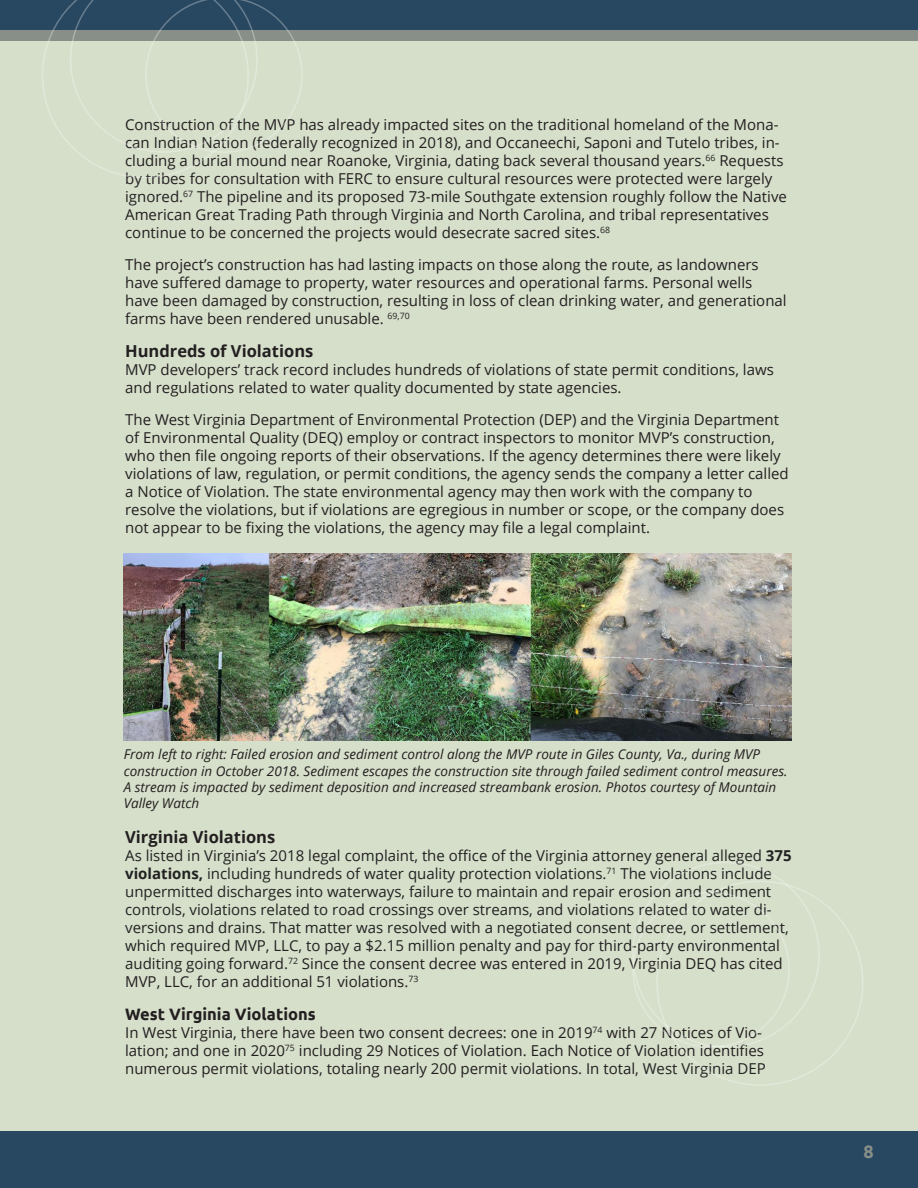
<style>
.page{position:relative;width:918px;height:1188px;background:#d6dfca}
.page>*{position:absolute;margin:0;border:0;box-sizing:border-box;transform-origin:0 0}
.t1{font:700 18px "Ubuntu";color:#888f88}
.Subheads{font:700 16.5px "Open Sans";color:#231f20}
.Subheads-2{font:700 16.5px "Ubuntu";color:#231f20}
.t2{font:15px/18px "Open Sans";color:#231f20}
.t3{font:15px/18px "Open Sans";color:#222}
.t4{font:italic 13.5px/16.2px "Open Sans";color:#231f20}
.s1{font-weight:700}
.s2{color:#231f20}
.s3{color:#222}
</style>
<div class="page">
<div style="left:0;top:30px;width:918px;height:11px;background:#888f88"></div>
<div style="left:0;top:0;width:918px;height:30px;background:#284861"></div>
<div style="left:0;top:1132px;width:918px;height:56px;background:#284861"></div>
<svg style="left:632px;top:862px;width:231px;height:224px"></svg>
<svg style="left:42px;top:0;width:260px;height:178px"></svg>
<img style="left:124px;top:554px;width:667px;height:187px">
<p class="t2" style="left:125px;top:115px;width:663px">Construction of the MVP has already impacted sites on the traditional homeland of the Mona&shy;can Indian Nation (federally recognized in 2018), and Occaneechi, Saponi and Tutelo tribes, in&shy;cluding a burial mound near Roanoke, Virginia, dating back several thousand years.<sup>66</sup> Requests by tribes for consultation with FERC to ensure cultural resources were protected were largely ignored.<sup>67</sup> The pipeline and its proposed 73-mile Southgate extension roughly follow the Native American Great Trading Path through Virginia and North Carolina, and tribal representatives continue to be concerned the projects would desecrate sacred sites.<sup>68</sup></p>
<p class="t2" style="left:125px;top:255px;width:663px">The project’s construction has had lasting impacts on those along the route, as landowners have suffered damage to property, water resources and operational farms. Personal wells have been damaged by construction, resulting in loss of clean drinking water, and generational farms have been rendered unusable. <sup>69,70</sup></p>
<p class="Subheads" style="left:125px;top:339px;width:190px">Hundreds of Violations</p>
<p class="t2" style="left:125px;top:360px;width:650px">MVP developers’ track record includes hundreds of violations of state permit conditions, laws and regulations related to water quality documented by state agencies.</p>
<p class="t2" style="left:125px;top:410px;width:665px">The West Virginia Department of Environmental Protection (DEP) and the Virginia Department of Environmental Quality (DEQ) employ or contract inspectors to monitor MVP’s construction, who then file ongoing reports of their observations. If the agency determines there were likely violations of law, regulation, or permit conditions, the agency sends the company a letter called a Notice of Violation. The state environmental agency may then work with the company to resolve the violations, but if violations are egregious in number or scope, or the company does not appear to be fixing the violations, the agency may file a legal complaint.</p>
<p class="t4" style="left:124px;top:746px;width:665px">From left to right: Failed erosion and sediment control along the MVP route in Giles County, Va., during MVP construction in October 2018. Sediment escapes the construction site through failed sediment control measures.<br>A stream is impacted by sediment deposition and increased streambank erosion. Photos courtesy of Mountain Valley Watch</p>
<p class="Subheads" style="left:125px;top:825px;width:152px">Virginia Violations</p>
<p class="t3" style="left:125px;top:846px;width:668px">As listed in Virginia’s 2018 legal complaint, the office of the Virginia attorney general alleged <span class="s1">375 violations,</span> including hundreds of water quality protection violations.<sup>71</sup> The violations include unpermitted discharges into waterways, failure to maintain and repair erosion and sediment controls, violations related to road crossings over streams, and violations related to water di&shy;versions and drains. That matter was resolved with a negotiated consent decree, or settlement, which required MVP, LLC, to pay a $2.15 million penalty and pay for third-party environmental auditing going forward.<sup>72</sup> <span class="s2">Since the consent decree was entered in 2019, Virginia DEQ has cited MVP, LLC, for an additional 51 violations.</span><sup>73</sup></p>
<p class="Subheads-2" style="left:125px;top:1005px;width:192px">West Virginia Violations</p>
<p class="t2" style="left:125px;top:1024px;width:642px">In West Virginia, there have been two consent decrees: one in 2019<sup>74</sup> with 27 Notices of Vio&shy;lation; and one in 2020<sup>75</sup> including 29 Notices of Violation. Each Notice of Violation identifies numerous permit violations, totaling nearly 200 permit violations. In total, <span class="s3">West Virginia DEP</span></p>
<p class="t1" style="left:863px;top:1141px;width:12px">8</p>
</div>
